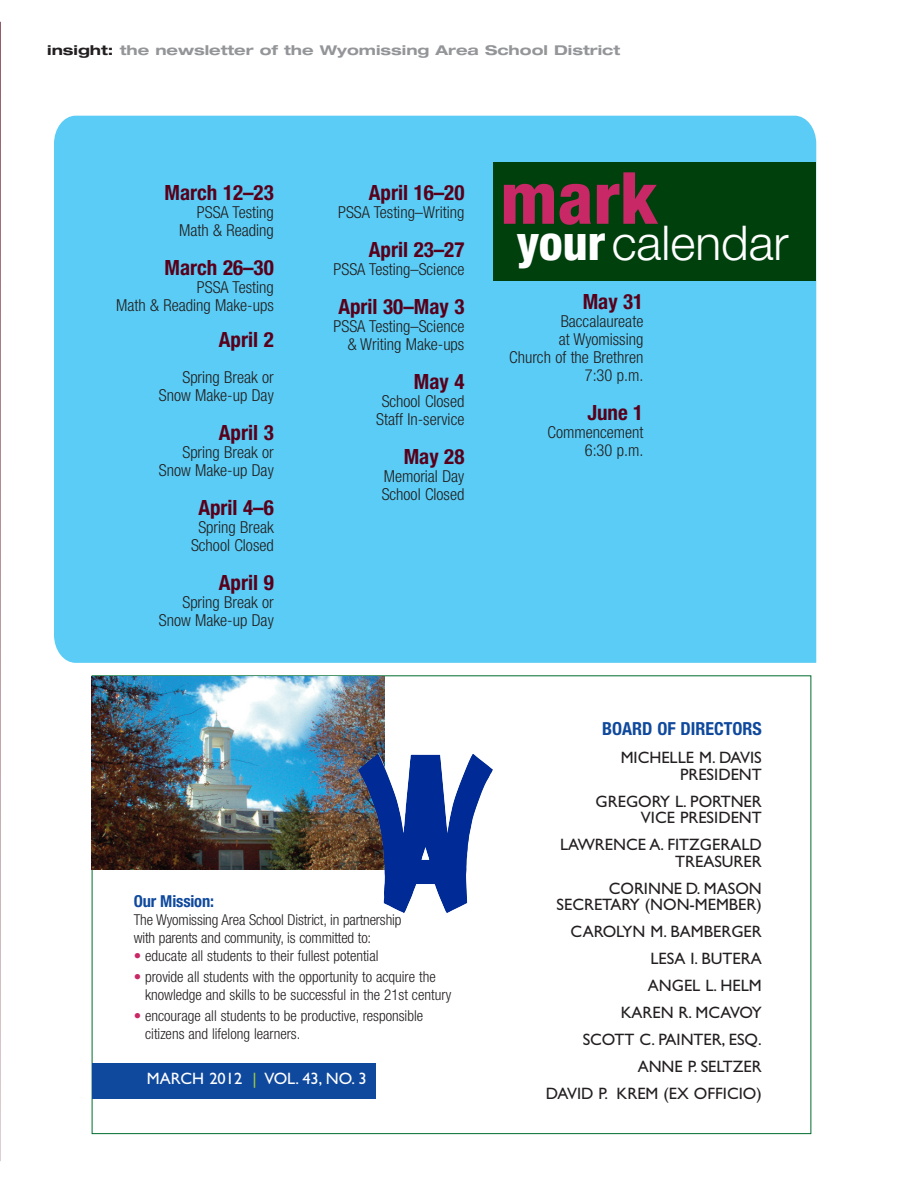
<style>
.page{position:relative;width:918px;height:1188px;background:#fff}
.page>*{position:absolute;margin:0;border:0;box-sizing:border-box;transform-origin:0 0}
.t1{font:800 condensed 72px "Helvetica Neue";color:#c82866}
.t2{font:300 48px "Helvetica Neue";color:#fff}
.t3{font:700 condensed 21px "Helvetica Neue";color:#58001b}
.t4{font:700 condensed 18px "Helvetica Neue";color:#0f499d}
.t5{font:300 condensed 16.5px/18px "Helvetica Neue";color:#231f20;text-align:right}
.t6{font:16.5px/27px "Gill Sans";color:#231f20;text-align:right}
.t7{font:16.5px "Gill Sans";color:#fff}
.t8{font:700 condensed 16.5px "Helvetica Neue";letter-spacing:-.01em;color:#0f499d}
.t9{font:300 condensed 15px/18px "Helvetica Neue";color:#231f20}
.t10{font:700 expanded 13.5px "Helvetica Neue";color:#939598;scale:1.12 1}
.s1{color:#231f20}
.s2{color:#c82866}
.s3{color:#a6ce39}
.s4{font-weight:800;font-stretch:condensed}
</style>
<div class="page">
<div style="left:54px;top:116px;width:762px;height:547px;background:#5accf5"></div>
<div style="left:493px;top:162px;width:323px;height:119px;background:#00400d"></div>
<div style="left:92px;top:1063px;width:284px;height:36px;background:#0f499d"></div>
<svg style="left:0;top:21px;width:1px;height:1140px"></svg>
<img style="left:91px;top:676px;width:294px;height:193px">
<img style="left:358px;top:754px;width:135px;height:159px">
<p class="t10" style="left:47px;top:45px;width:513px"><span class="s1">insight:</span> the newsletter of the Wyomissing Area School District</p>
<p class="t3" style="left:165px;top:185px;width:111px">March 12–23</p>
<p class="t5" style="left:179px;top:205px;width:96px">PSSA Testing<br>Math &amp; Reading</p>
<p class="t3" style="left:165px;top:260px;width:111px">March 26–30</p>
<p class="t5" style="left:116px;top:280px;width:159px">PSSA Testing<br>Math &amp; Reading Make-ups</p>
<p class="t3" style="left:219px;top:332px;width:56px">April 2</p>
<p class="t5" style="left:159px;top:370px;width:116px">Spring Break or<br>Snow Make-up Day</p>
<p class="t3" style="left:219px;top:425px;width:56px">April 3</p>
<p class="t5" style="left:159px;top:445px;width:116px">Spring Break or<br>Snow Make-up Day</p>
<p class="t3" style="left:198px;top:500px;width:77px">April 4–6</p>
<p class="t5" style="left:191px;top:520px;width:84px;text-align:center">Spring Break<br>School Closed</p>
<p class="t3" style="left:219px;top:575px;width:56px">April 9</p>
<p class="t5" style="left:159px;top:595px;width:116px">Spring Break or<br>Snow Make-up Day</p>
<p class="t3" style="left:369px;top:185px;width:97px">April 16–20</p>
<p class="t5" style="left:338px;top:205px;width:128px">PSSA Testing–Writing</p>
<p class="t3" style="left:369px;top:242px;width:97px">April 23–27</p>
<p class="t5" style="left:334px;top:262px;width:132px">PSSA Testing–Science</p>
<p class="t3" style="left:338px;top:299px;width:127px">April 30–May 3</p>
<p class="t5" style="left:334px;top:319px;width:132px">PSSA Testing–Science &amp; Writing Make-ups</p>
<p class="t3" style="left:414px;top:374px;width:52px">May 4</p>
<p class="t5" style="left:376px;top:394px;width:90px;text-align:center">School Closed<br>Staff In-service</p>
<p class="t3" style="left:404px;top:449px;width:62px">May 28</p>
<p class="t5" style="left:382px;top:469px;width:84px;text-align:left">Memorial Day<br>School Closed</p>
<p class="t8" style="left:134px;top:895px;width:82px">Our Mission:</p>
<p class="t9" style="left:134px;top:912px;width:269px">The Wyomissing Area School District, in partnership with parents and community, is committed to:</p>
<p class="t9" style="left:134px;top:948px;width:246px"><span class="s2">•</span> educate all students to their fullest potential</p>
<p class="t9" style="left:145px;top:969px;width:308px;text-indent:-11px"><span class="s2">•</span> provide all students with the opportunity to acquire the knowledge and skills to be successful in the 21st century</p>
<p class="t9" style="left:145px;top:1008px;width:280px;text-indent:-11px"><span class="s2">•</span> encourage all students to be productive, responsible citizens and lifelong learners.</p>
<p class="t7" style="left:147px;top:1069px;width:221px">MARCH 2012 <span class="s3">|</span> VOL. 43, NO. 3</p>
<h1 class="t1" style="left:500px;top:172px;width:159px">mark</h1>
<h2 class="t2" style="left:516px;top:214px;width:274px"><span class="s4">your</span>calendar</h2>
<p class="t3" style="left:583px;top:294px;width:62px">May 31</p>
<p class="t5" style="left:509px;top:314px;width:136px">Baccalaureate<br>at Wyomissing<br>Church of the Brethren<br>7:30 p.m.</p>
<p class="t3" style="left:587px;top:405px;width:58px">June 1</p>
<p class="t5" style="left:548px;top:425px;width:97px">Commencement<br>6:30 p.m.</p>
<p class="t4" style="left:602px;top:717px;width:161px">BOARD OF DIRECTORS</p>
<p class="t6" style="left:621px;top:749px;width:143px;line-height:16.5px">MICHELLE M. DAVIS<br>PRESIDENT</p>
<p class="t6" style="left:596px;top:793px;width:168px;line-height:16.5px">GREGORY L. PORTNER<br>VICE PRESIDENT</p>
<p class="t6" style="left:560px;top:836px;width:203px;line-height:16.5px">LAWRENCE A. FITZGERALD<br>TREASURER</p>
<p class="t6" style="left:557px;top:880px;width:207px;line-height:16.5px">CORINNE D. MASON<br>SECRETARY (NON-MEMBER)</p>
<p class="t6" style="left:546px;top:918px;width:217px">CAROLYN M. BAMBERGER<br>LESA I. BUTERA<br>ANGEL L. HELM<br>KAREN R. MCAVOY<br>SCOTT C. PAINTER, ESQ.<br>ANNE P. SELTZER<br>DAVID P. KREM (EX OFFICIO)</p>
</div>
